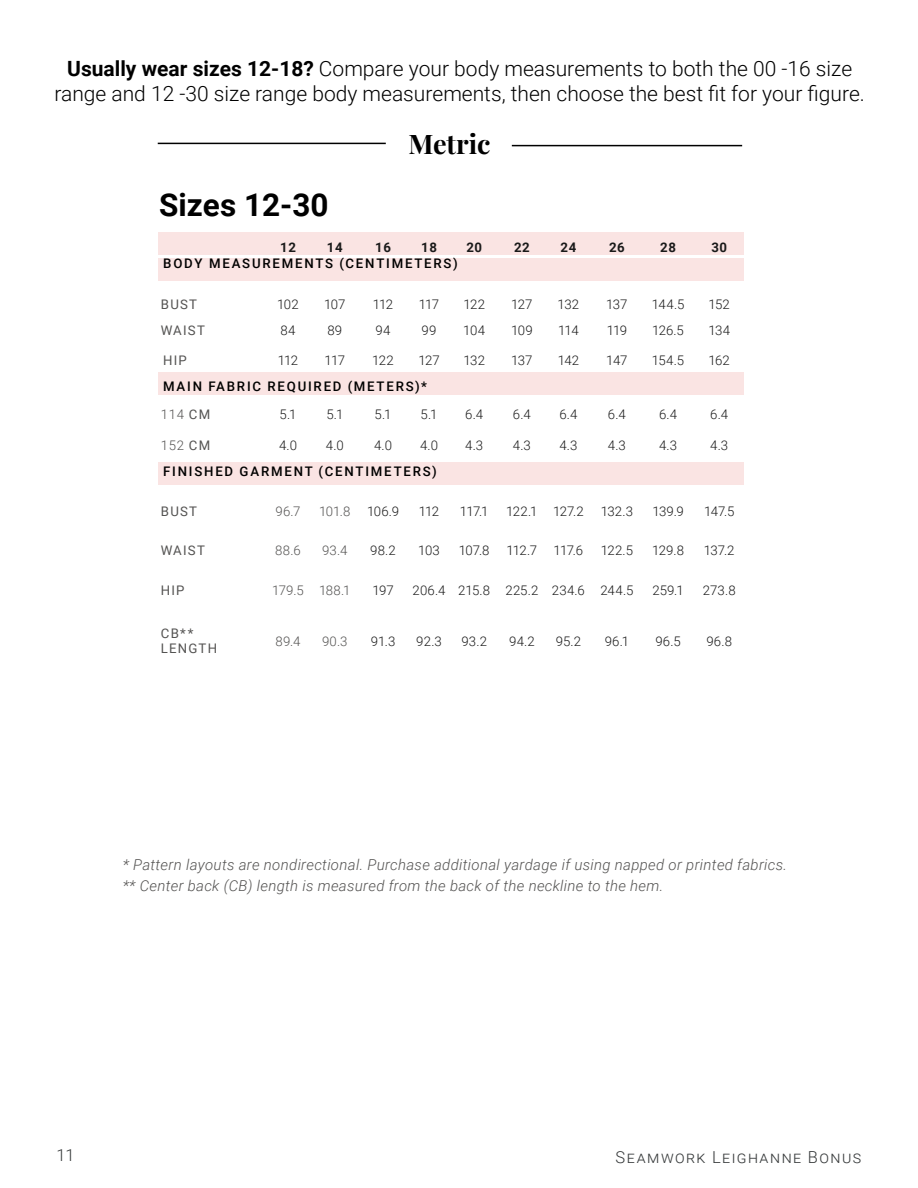
<style>
.page{position:relative;width:918px;height:1188px;background:#fff}
.page>*{position:absolute;margin:0;border:0;box-sizing:border-box;transform-origin:0 0}
.t1{font:700 31.5px "Roboto";color:#000}
.t2{font:700 27px "Playfair Display";color:#000}
.t3{font:300 21px/25.2px "Roboto";color:#000;text-align:center}
.t4{font:300 16.5px "Roboto";letter-spacing:.09em;color:#373a3b}
.t5{font:italic 300 15px "Roboto";letter-spacing:.02em;color:#545352}
.t6{font:300 13.2px "Roboto";letter-spacing:-.005em;color:#1a1a1a}
.t7{font:500 13.2px "Roboto";letter-spacing:.135em;color:#000}
.t8{font:300 13.2px "Roboto";letter-spacing:.02em;color:#545352}
.t9{font:13.2px/15.9px "Roboto";letter-spacing:.095em;color:#545352}
.t10{font:700 13.2px "Roboto";letter-spacing:.05em;color:#1a1a1a}
.s1{font-weight:700}
.s2{font-weight:400}
</style>
<div class="page">
<div style="left:158px;top:258px;width:586px;height:23px;background:#fae4e3"></div>
<div style="left:158px;top:372px;width:586px;height:22px;background:#fae4e3"></div>
<div style="left:158px;top:232px;width:586px;height:22px;background:#fae4e3"></div>
<div style="left:158px;top:462px;width:586px;height:23px;background:#fae4e3"></div>
<hr style="left:158px;top:143px;width:228px;height:1px;background:#000">
<hr style="left:512px;top:145px;width:230px;height:1px;background:#000">
<p class="t3" style="left:54px;top:55px;width:812px"><span class="s1">Usually wear sizes 12-18?</span> Compare your body measurements to both the 00 -16 size range and 12 -30 size range body measurements, then choose the best fit for your figure.</p>
<p class="t1" style="left:159px;top:183px;width:171px">Sizes 12-30</p>
<p class="t2" style="left:409px;top:122px;width:84px">Metric</p>
<p class="t10" style="left:280px;top:238px;width:17px">12</p>
<p class="t10" style="left:327px;top:238px;width:17px">14</p>
<p class="t10" style="left:375px;top:238px;width:17px">16</p>
<p class="t10" style="left:421px;top:238px;width:17px">18</p>
<p class="t10" style="left:466px;top:238px;width:17px">20</p>
<p class="t10" style="left:514px;top:238px;width:17px">22</p>
<p class="t10" style="left:561px;top:238px;width:17px">24</p>
<p class="t10" style="left:609px;top:238px;width:17px">26</p>
<p class="t10" style="left:660px;top:238px;width:17px">28</p>
<p class="t10" style="left:711px;top:238px;width:17px">30</p>
<p class="t7" style="left:163px;top:254px;width:296px">BODY MEASUREMENTS (CENTIMETERS)</p>
<p class="t9" style="left:161px;top:295px;width:38px">BUST</p>
<p class="t6" style="left:277px;top:295px;width:23px">102</p>
<p class="t6" style="left:324px;top:295px;width:23px">107</p>
<p class="t6" style="left:373px;top:295px;width:22px">112</p>
<p class="t6" style="left:419px;top:295px;width:22px">117</p>
<p class="t6" style="left:463px;top:295px;width:23px">122</p>
<p class="t6" style="left:511px;top:295px;width:23px">127</p>
<p class="t6" style="left:558px;top:295px;width:23px">132</p>
<p class="t6" style="left:606px;top:295px;width:23px">137</p>
<p class="t6" style="left:652px;top:295px;width:34px">144.5</p>
<p class="t6" style="left:709px;top:295px;width:23px">152</p>
<p class="t9" style="left:161px;top:322px;width:46px">WAIST</p>
<p class="t6" style="left:280px;top:321px;width:17px">84</p>
<p class="t6" style="left:327px;top:321px;width:16px">89</p>
<p class="t6" style="left:376px;top:321px;width:16px">94</p>
<p class="t6" style="left:422px;top:321px;width:16px">99</p>
<p class="t6" style="left:463px;top:321px;width:23px">104</p>
<p class="t6" style="left:511px;top:321px;width:23px">109</p>
<p class="t6" style="left:558px;top:321px;width:22px">114</p>
<p class="t6" style="left:607px;top:321px;width:22px">119</p>
<p class="t6" style="left:652px;top:321px;width:33px">126.5</p>
<p class="t6" style="left:708px;top:321px;width:23px">134</p>
<p class="t9" style="left:163px;top:352px;width:25px">HIP</p>
<p class="t6" style="left:278px;top:351px;width:22px">112</p>
<p class="t6" style="left:325px;top:351px;width:22px">117</p>
<p class="t6" style="left:372px;top:351px;width:23px">122</p>
<p class="t6" style="left:418px;top:351px;width:23px">127</p>
<p class="t6" style="left:463px;top:351px;width:23px">132</p>
<p class="t6" style="left:511px;top:351px;width:23px">137</p>
<p class="t6" style="left:558px;top:351px;width:23px">142</p>
<p class="t6" style="left:606px;top:351px;width:23px">147</p>
<p class="t6" style="left:652px;top:351px;width:34px">154.5</p>
<p class="t6" style="left:709px;top:351px;width:23px">162</p>
<p class="t7" style="left:163px;top:377px;width:265px">MAIN FABRIC REQUIRED (METERS)*</p>
<p class="t8" style="left:161px;top:405px;width:51px">114 <span class="s2">CM</span></p>
<p class="t6" style="left:280px;top:405px;width:18px">5.1</p>
<p class="t6" style="left:326px;top:405px;width:18px">5.1</p>
<p class="t6" style="left:375px;top:405px;width:18px">5.1</p>
<p class="t6" style="left:421px;top:405px;width:18px">5.1</p>
<p class="t6" style="left:465px;top:405px;width:19px">6.4</p>
<p class="t6" style="left:513px;top:405px;width:19px">6.4</p>
<p class="t6" style="left:559px;top:405px;width:19px">6.4</p>
<p class="t6" style="left:608px;top:405px;width:19px">6.4</p>
<p class="t6" style="left:659px;top:405px;width:19px">6.4</p>
<p class="t6" style="left:710px;top:405px;width:19px">6.4</p>
<p class="t8" style="left:161px;top:436px;width:51px">152 <span class="s2">CM</span></p>
<p class="t6" style="left:279px;top:436px;width:19px">4.0</p>
<p class="t6" style="left:326px;top:436px;width:19px">4.0</p>
<p class="t6" style="left:374px;top:436px;width:19px">4.0</p>
<p class="t6" style="left:420px;top:436px;width:19px">4.0</p>
<p class="t6" style="left:465px;top:436px;width:20px">4.3</p>
<p class="t6" style="left:513px;top:436px;width:20px">4.3</p>
<p class="t6" style="left:559px;top:436px;width:20px">4.3</p>
<p class="t6" style="left:608px;top:436px;width:20px">4.3</p>
<p class="t6" style="left:659px;top:436px;width:20px">4.3</p>
<p class="t6" style="left:710px;top:436px;width:20px">4.3</p>
<p class="t7" style="left:163px;top:462px;width:275px">FINISHED GARMENT (CENTIMETERS)</p>
<p class="t9" style="left:161px;top:502px;width:38px">BUST</p>
<p class="t8" style="left:276px;top:502px;width:27px">96.7</p>
<p class="t8" style="left:319px;top:502px;width:33px">101.8</p>
<p class="t6" style="left:367px;top:502px;width:33px">106.9</p>
<p class="t6" style="left:419px;top:502px;width:22px">112</p>
<p class="t6" style="left:460px;top:502px;width:30px">117.1</p>
<p class="t6" style="left:506px;top:502px;width:33px">122.1</p>
<p class="t6" style="left:553px;top:502px;width:32px">127.2</p>
<p class="t6" style="left:601px;top:502px;width:34px">132.3</p>
<p class="t6" style="left:652px;top:502px;width:33px">139.9</p>
<p class="t6" style="left:704px;top:502px;width:32px">147.5</p>
<p class="t9" style="left:161px;top:542px;width:46px">WAIST</p>
<p class="t8" style="left:275px;top:541px;width:27px">88.6</p>
<p class="t8" style="left:322px;top:541px;width:27px">93.4</p>
<p class="t6" style="left:370px;top:541px;width:27px">98.2</p>
<p class="t6" style="left:418px;top:541px;width:23px">103</p>
<p class="t6" style="left:459px;top:541px;width:32px">107.8</p>
<p class="t6" style="left:507px;top:541px;width:32px">112.7</p>
<p class="t6" style="left:554px;top:541px;width:31px">117.6</p>
<p class="t6" style="left:601px;top:541px;width:34px">122.5</p>
<p class="t6" style="left:652px;top:541px;width:33px">129.8</p>
<p class="t6" style="left:704px;top:541px;width:32px">137.2</p>
<p class="t9" style="left:161px;top:581px;width:25px">HIP</p>
<p class="t8" style="left:272px;top:581px;width:33px">179.5</p>
<p class="t8" style="left:319px;top:581px;width:33px">188.1</p>
<p class="t6" style="left:372px;top:581px;width:23px">197</p>
<p class="t6" style="left:413px;top:581px;width:34px">206.4</p>
<p class="t6" style="left:458px;top:581px;width:33px">215.8</p>
<p class="t6" style="left:505px;top:581px;width:34px">225.2</p>
<p class="t6" style="left:552px;top:581px;width:35px">234.6</p>
<p class="t6" style="left:600px;top:581px;width:35px">244.5</p>
<p class="t6" style="left:652px;top:581px;width:33px">259.1</p>
<p class="t6" style="left:703px;top:581px;width:34px">273.8</p>
<p class="t9" style="left:161px;top:624px;width:58px">CB**<br>LENGTH</p>
<p class="t8" style="left:275px;top:632px;width:27px">89.4</p>
<p class="t8" style="left:322px;top:632px;width:27px">90.3</p>
<p class="t6" style="left:371px;top:632px;width:26px">91.3</p>
<p class="t6" style="left:416px;top:632px;width:27px">92.3</p>
<p class="t6" style="left:461px;top:632px;width:27px">93.2</p>
<p class="t6" style="left:509px;top:632px;width:27px">94.2</p>
<p class="t6" style="left:556px;top:632px;width:27px">95.2</p>
<p class="t6" style="left:605px;top:632px;width:26px">96.1</p>
<p class="t6" style="left:655px;top:632px;width:27px">96.5</p>
<p class="t6" style="left:706px;top:632px;width:27px">96.8</p>
<p class="t5" style="left:123px;top:855px;width:666px">* Pattern layouts are nondirectional. Purchase additional yardage if using napped or printed fabrics.</p>
<p class="t5" style="left:123px;top:876px;width:542px">** Center back (CB) length is measured from the back of the neckline to the hem.</p>
<p class="t4" style="left:57px;top:1143px;width:20px">11</p>
<p class="t4" style="left:615px;top:1146px;width:248px">Seamwork Leighanne Bonus</p>
</div>
